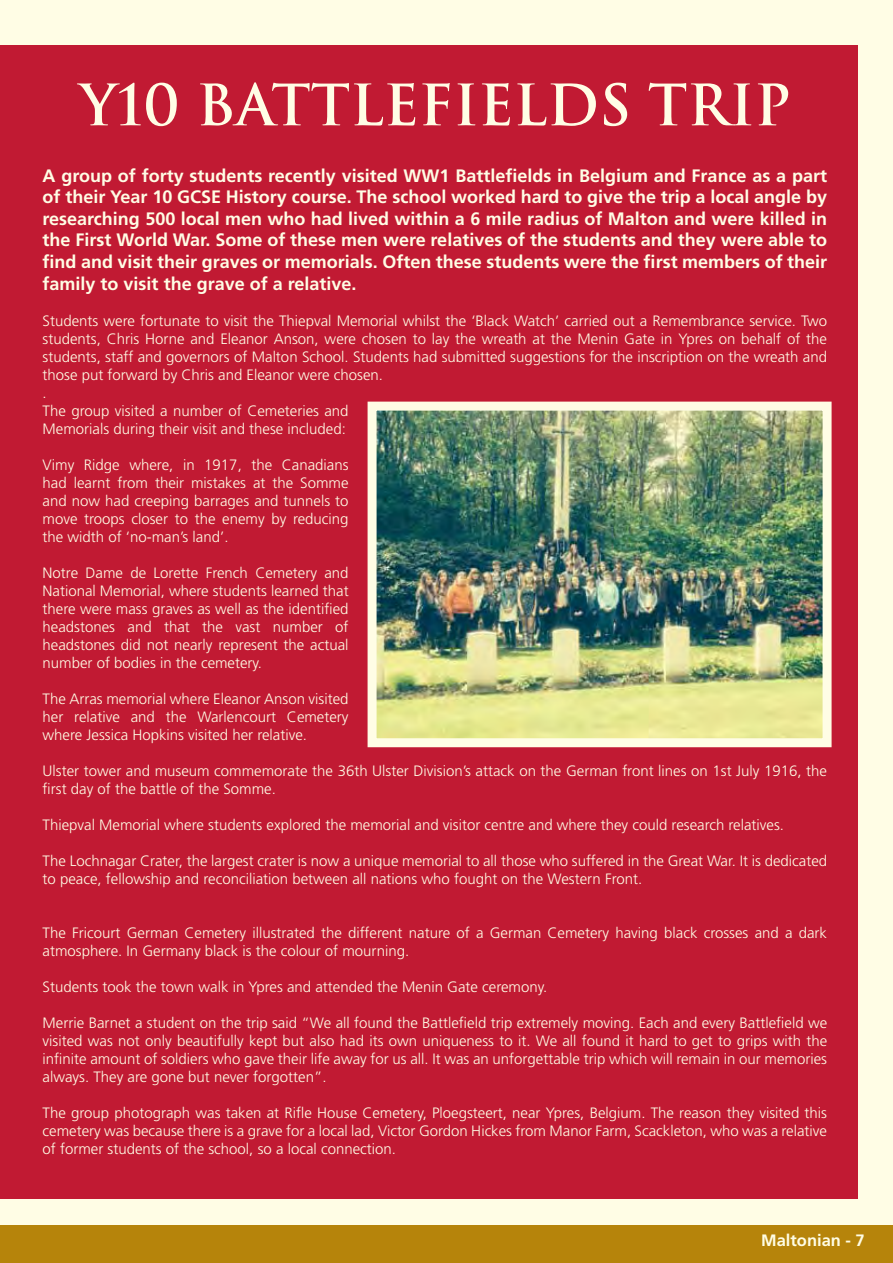
<style>
.page{position:relative;width:893px;height:1263px;background:#fff}
.page>*{position:absolute;margin:0;border:0;box-sizing:border-box;transform-origin:0 0}
.t1{font:700 55.5px "Trajan";color:#fffde5}
.t2{font:700 18px/21.6px "Frutiger";color:#fffde5;text-align:justify}
.t3{font:700 16.5px "Frutiger";color:#fffde5}
.t4{font:300 15px/18px "Frutiger";color:#fffde5;text-align:justify}
</style>
<div class="page">
<div style="left:0;top:0;width:893px;height:1224px;background:#fffde5"></div>
<div style="left:0;top:1225px;width:893px;height:38px;background:#b6840b"></div>
<div style="left:0;top:46px;width:858px;height:1153px;background:#c11a33"></div>
<img style="left:378px;top:412px;width:444px;height:325px">
<div style="left:368px;top:402px;width:464px;height:345px;border:9px solid #fffde5"></div>
<h1 class="t1" style="left:80px;top:71px;width:713px">Y10 BATTLEFIELDS TRIP</h1>
<p class="t2" style="left:43px;top:165px;width:786px">A group of forty students recently visited WW1 Battlefields in Belgium and France as a part of their Year 10 GCSE History course. The school worked hard to give the trip a local angle by researching 500 local men who had lived within a 6 mile radius of Malton and were killed in the First World War. Some of these men were relatives of the students and they were able to find and visit their graves or memorials. Often these students were the first members of their family to visit the grave of a relative.</p>
<p class="t4" style="left:43px;top:312px;width:786px;text-align:left">Students were fortunate to visit the Thiepval Memorial whilst the ‘Black Watch’ carried out a Remembrance service. Two students, Chris Horne and Eleanor Anson, were chosen to lay the wreath at the Menin Gate in Ypres on behalf of the students, staff and governors of Malton School. Students had submitted suggestions for the inscription on the wreath and those put forward by Chris and Eleanor were chosen.<br>.<br>The group visited a number of Cemeteries and<br>Memorials during their visit and these included:</p>
<p class="t4" style="left:43px;top:456px;width:308px">Vimy Ridge where, in 1917, the Canadians had learnt from their mistakes at the Somme and now had creeping barrages and tunnels to move troops closer to the enemy by reducing the width of ‘no-man’s land’.</p>
<p class="t4" style="left:43px;top:564px;width:308px">Notre Dame de Lorette French Cemetery and National Memorial, where students learned that there were mass graves as well as the identified headstones and that the vast number of headstones did not nearly represent the actual number of bodies in the cemetery.</p>
<p class="t4" style="left:43px;top:690px;width:308px">The Arras memorial where Eleanor Anson visited her relative and the Warlencourt Cemetery where Jessica Hopkins visited her relative.</p>
<p class="t4" style="left:43px;top:762px;width:786px">Ulster tower and museum commemorate the 36th Ulster Division’s attack on the German front lines on 1st July 1916, the first day of the battle of the Somme.</p>
<p class="t4" style="left:43px;top:816px;width:743px">Thiepval Memorial where students explored the memorial and visitor centre and where they could research relatives.</p>
<p class="t4" style="left:43px;top:852px;width:786px">The Lochnagar Crater, the largest crater is now a unique memorial to all those who suffered in the Great War. It is dedicated to peace, fellowship and reconciliation between all nations who fought on the Western Front.</p>
<p class="t4" style="left:43px;top:924px;width:786px">The Fricourt German Cemetery illustrated the different nature of a German Cemetery having black crosses and a dark atmosphere. In Germany black is the colour of mourning.</p>
<p class="t4" style="left:43px;top:978px;width:506px">Students took the town walk in Ypres and attended the Menin Gate ceremony.</p>
<p class="t4" style="left:43px;top:1014px;width:786px">Merrie Barnet a student on the trip said “We all found the Battlefield trip extremely moving. Each and every Battlefield we visited was not only beautifully kept but also had its own uniqueness to it. We all found it hard to get to grips with the infinite amount of soldiers who gave their life away for us all. It was an unforgettable trip which will remain in our memories always. They are gone but never forgotten”.</p>
<p class="t4" style="left:43px;top:1104px;width:786px">The group photograph was taken at Rifle House Cemetery, Ploegsteert, near Ypres, Belgium. The reason they visited this cemetery was because there is a grave for a local lad, Victor Gordon Hickes from Manor Farm, Scackleton, who was a relative of former students of the school, so a local connection.</p>
<p class="t3" style="left:761px;top:1231px;width:105px">Maltonian - 7</p>
</div>
